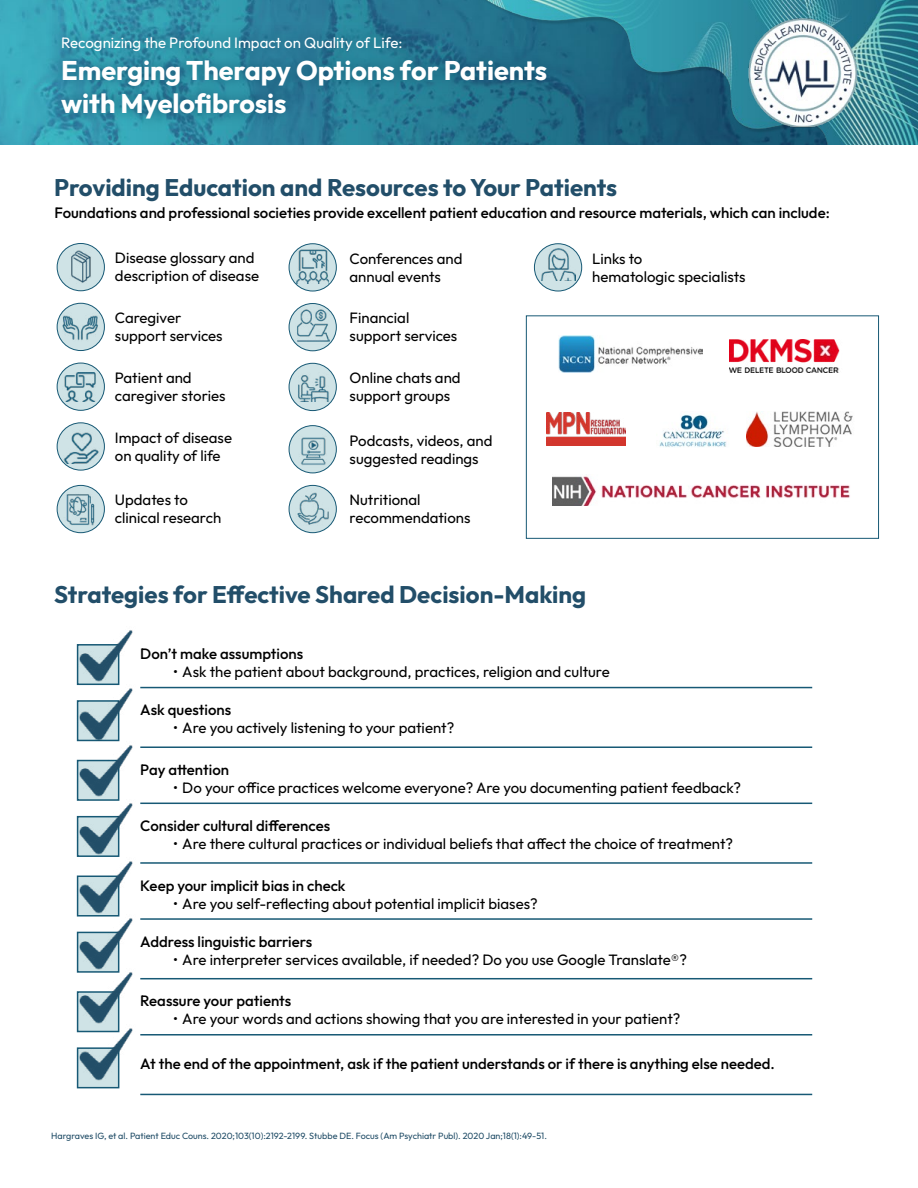
<style>
.page{position:relative;width:918px;height:1188px;background:#fff}
.page>*{position:absolute;margin:0;border:0;box-sizing:border-box;transform-origin:0 0}
.t1{font:700 27px/32.4px "Outfit";color:#fff}
.t2{font:700 24px "Outfit";color:#224e69}
.t3{font:15px/18px "Outfit";color:#000}
.t4{font:500 15px "Outfit";color:#000}
.t5{font:15px "Outfit";color:#fff}
.t6{font:9px "Outfit";color:#224e68}
</style>
<div class="page">
<img style="left:0;top:0;width:456px;height:145px">
<svg style="left:48px;top:23px;width:408px;height:109px;background:#29819a"></svg>
<div style="left:57px;top:243px;width:47px;height:48px;background:#cfe3e6;border-radius:50%"></div>
<div style="left:57px;top:243px;width:48px;height:48px;border:1px solid #175975;border-radius:50%"></div>
<div style="left:57px;top:485px;width:47px;height:48px;background:#cfe3e6;border-radius:50%"></div>
<div style="left:57px;top:485px;width:48px;height:48px;border:1px solid #175975;border-radius:50%"></div>
<div style="left:289px;top:426px;width:47px;height:47px;background:#cfe3e6;border-radius:50%"></div>
<div style="left:289px;top:425px;width:48px;height:48px;border:1px solid #175975;border-radius:50%"></div>
<div style="left:57px;top:303px;width:47px;height:48px;background:#cfe3e6;border-radius:50%"></div>
<div style="left:57px;top:303px;width:48px;height:48px;border:1px solid #175975;border-radius:50%"></div>
<div style="left:289px;top:244px;width:47px;height:47px;background:#cfe3e6;border-radius:50%"></div>
<div style="left:289px;top:244px;width:48px;height:47px;border:1px solid #175975;border-radius:50%"></div>
<svg style="left:289px;top:485px;width:47px;height:48px"></svg>
<div style="left:289px;top:485px;width:48px;height:48px;border:1px solid #175975;border-radius:50%"></div>
<svg style="left:57px;top:363px;width:47px;height:47px"></svg>
<div style="left:57px;top:363px;width:48px;height:48px;border:1px solid #175975;border-radius:50%"></div>
<svg style="left:289px;top:304px;width:47px;height:47px"></svg>
<div style="left:289px;top:303px;width:48px;height:48px;border:1px solid #175975;border-radius:50%"></div>
<svg style="left:534px;top:244px;width:48px;height:47px"></svg>
<div style="left:534px;top:244px;width:48px;height:47px;border:1px solid #175975;border-radius:50%"></div>
<svg style="left:57px;top:423px;width:47px;height:47px"></svg>
<div style="left:57px;top:423px;width:48px;height:47px;border:1px solid #175975;border-radius:50%"></div>
<svg style="left:289px;top:363px;width:47px;height:48px"></svg>
<div style="left:289px;top:363px;width:48px;height:48px;border:1px solid #175975;border-radius:50%"></div>
<img style="left:456px;top:0;width:462px;height:145px">
<img style="left:748px;top:18px;width:110px;height:109px">
<img style="left:547px;top:412px;width:79px;height:34px">
<img style="left:552px;top:476px;width:298px;height:30px">
<img style="left:729px;top:339px;width:111px;height:34px">
<img style="left:746px;top:412px;width:107px;height:34px">
<img style="left:659px;top:414px;width:68px;height:33px">
<div style="left:77px;top:1047px;width:42px;height:41px;background:#cfe3e6;border:2px solid #175975"></div>
<hr style="left:140px;top:687px;width:672px;height:1px;background:#175975">
<hr style="left:140px;top:918px;width:672px;height:2px;background:#175975">
<hr style="left:140px;top:803px;width:672px;height:1px;background:#175975">
<hr style="left:140px;top:1034px;width:672px;height:2px;background:#175975">
<hr style="left:140px;top:746px;width:672px;height:2px;background:#175975">
<hr style="left:140px;top:978px;width:672px;height:1px;background:#175975">
<hr style="left:140px;top:862px;width:672px;height:2px;background:#175975">
<hr style="left:140px;top:1094px;width:672px;height:1px;background:#175975">
<img style="left:77px;top:630px;width:56px;height:111px">
<img style="left:77px;top:741px;width:56px;height:173px">
<img style="left:77px;top:973px;width:56px;height:52px">
<img style="left:77px;top:914px;width:56px;height:59px">
<img style="left:77px;top:1025px;width:56px;height:58px">
<img style="left:71px;top:250px;width:20px;height:33px">
<img style="left:64px;top:492px;width:31px;height:34px">
<img style="left:299px;top:437px;width:32px;height:31px">
<img style="left:62px;top:313px;width:36px;height:28px">
<img style="left:297px;top:248px;width:32px;height:36px">
<img style="left:296px;top:490px;width:36px;height:36px">
<img style="left:62px;top:372px;width:37px;height:29px">
<img style="left:296px;top:305px;width:34px;height:40px">
<img style="left:541px;top:248px;width:35px;height:32px">
<img style="left:62px;top:430px;width:37px;height:33px">
<img style="left:294px;top:373px;width:37px;height:28px">
<img style="left:558px;top:336px;width:144px;height:37px">
<div style="left:526px;top:316px;width:353px;height:223px;border:1px solid #175975"></div>
<p class="t5" style="left:61px;top:33px;width:343px">Recognizing the Profound Impact on Quality of Life:</p>
<h1 class="t1" style="left:61px;top:56px;width:487px">Emerging Therapy Options for Patients with Myelofibrosis</h1>
<h2 class="t2" style="left:54px;top:172px;width:565px">Providing Education and Resources to Your Patients</h2>
<p class="t4" style="left:55px;top:203px;width:777px">Foundations and professional societies provide excellent patient education and resource materials, which can include:</p>
<p class="t3" style="left:115px;top:249px;width:146px">Disease glossary and description of disease</p>
<p class="t3" style="left:350px;top:250px;width:114px">Conferences and annual events</p>
<p class="t3" style="left:592px;top:250px;width:155px">Links to<br>hematologic specialists</p>
<p class="t3" style="left:115px;top:309px;width:109px">Caregiver support services</p>
<p class="t3" style="left:350px;top:310px;width:109px">Financial support services</p>
<p class="t3" style="left:115px;top:369px;width:112px">Patient and caregiver stories</p>
<p class="t3" style="left:350px;top:369px;width:113px">Online chats and support groups</p>
<p class="t3" style="left:115px;top:429px;width:119px">Impact of disease on quality of life</p>
<p class="t3" style="left:350px;top:432px;width:144px">Podcasts, videos, and suggested readings</p>
<p class="t3" style="left:115px;top:491px;width:108px">Updates to clinical research</p>
<p class="t3" style="left:350px;top:491px;width:122px">Nutritional recommendations</p>
<h2 class="t2" style="left:54px;top:578px;width:534px">Strategies for Effective Shared Decision-Making</h2>
<p class="t4" style="left:140px;top:644px;width:164px">Don’t make assumptions</p>
<p class="t3" style="left:173px;top:663px;width:438px">• Ask the patient about background, practices, religion and culture</p>
<p class="t4" style="left:140px;top:700px;width:92px">Ask questions</p>
<p class="t3" style="left:173px;top:719px;width:282px">• Are you actively listening to your patient?</p>
<p class="t4" style="left:140px;top:760px;width:90px">Pay attention</p>
<p class="t3" style="left:173px;top:779px;width:569px">• Do your office practices welcome everyone? Are you documenting patient feedback?</p>
<p class="t4" style="left:140px;top:816px;width:191px">Consider cultural differences</p>
<p class="t3" style="left:173px;top:835px;width:561px">• Are there cultural practices or individual beliefs that affect the choice of treatment?</p>
<p class="t4" style="left:140px;top:875px;width:207px">Keep your implicit bias in check</p>
<p class="t3" style="left:173px;top:895px;width:366px">• Are you self-reflecting about potential implicit biases?</p>
<p class="t4" style="left:140px;top:932px;width:173px">Address linguistic barriers</p>
<p class="t3" style="left:173px;top:951px;width:515px">• Are interpreter services available, if needed? Do you use Google Translate®?</p>
<p class="t4" style="left:140px;top:991px;width:152px">Reassure your patients</p>
<p class="t3" style="left:173px;top:1010px;width:509px">• Are your words and actions showing that you are interested in your patient?</p>
<p class="t4" style="left:140px;top:1054px;width:636px">At the end of the appointment, ask if the patient understands or if there is anything else needed.</p>
<p class="t6" style="left:51px;top:1130px;width:497px">Hargraves IG, et al. Patient Educ Couns. 2020;103(10):2192-2199. Stubbe DE. Focus (Am Psychiatr Publ). 2020 Jan;18(1):49-51.</p>
</div>
